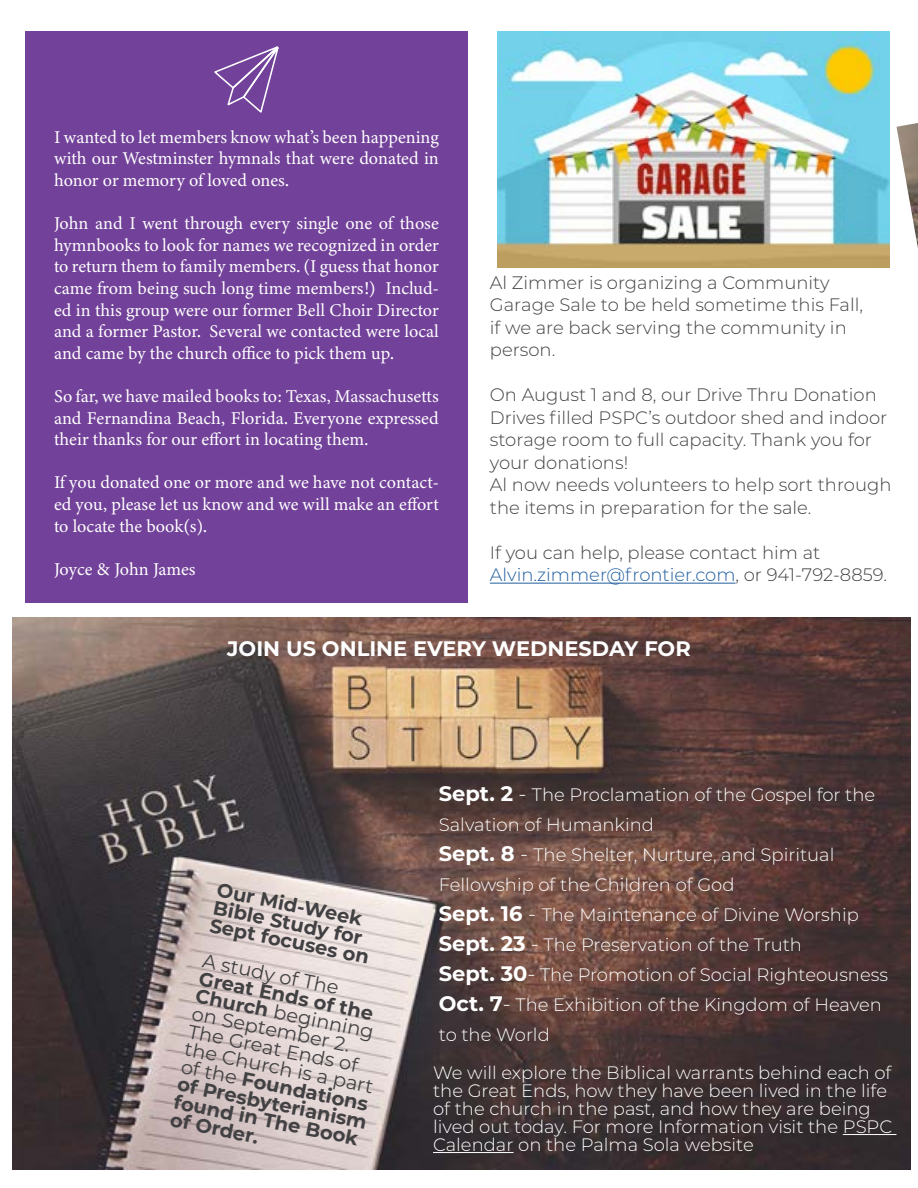
<style>
.page{position:relative;width:918px;height:1188px;background:#fff}
.page>*{position:absolute;margin:0;border:0;box-sizing:border-box;transform-origin:0 0}
.t1{font:700 21px "Montserrat";color:#fff}
.t2{font:700 19.5px/18px "Montserrat";color:#414042}
.t3{font:19.5px "Montserrat";color:#414042}
.t4{font:18px/21.6px "Minion Variable Concept";color:#fff;text-align:justify}
.t5{font:300 18px/30px "Montserrat";color:#fff}
.t6{font:300 18px/22.5px "Montserrat";color:#414042}
.s1{color:#215e9e}
.s2{font-weight:400}
.s3{font-weight:700;font-size:21px}
.s4{font-size:21px}
</style>
<div class="page">
<svg style="left:121px;top:31px;width:752px;height:1px"></svg>
<div style="left:25px;top:32px;width:443px;height:571px;background:#724199"></div>
<svg style="left:214px;top:46px;width:65px;height:67px"></svg>
<img style="left:897px;top:123px;width:21px;height:125px">
<img style="left:13px;top:618px;width:898px;height:551px">
<hr style="left:843px;top:1134px;width:54px;height:1px;background:#fff">
<hr style="left:433px;top:1152px;width:81px;height:1px;background:#fff">
<img style="left:497px;top:32px;width:393px;height:235px">
<hr style="left:490px;top:583px;width:246px;height:1px;background:#215e9e">
<p class="t4" style="left:54px;top:126px;width:386px">I wanted to let members know what’s been happening with our Westminster hymnals that were donated in honor or memory of loved ones.</p>
<p class="t4" style="left:54px;top:212px;width:386px">John and I went through every single one of those hymnbooks to look for names we recognized in order to return them to family members. (I guess that honor came from being such long time members!) Includ&shy;ed in this group were our former Bell Choir Director and a former Pastor. Several we contacted were local and came by the church office to pick them up.</p>
<p class="t4" style="left:54px;top:385px;width:386px">So far, we have mailed books to: Texas, Massachusetts and Fernandina Beach, Florida. Everyone expressed their thanks for our effort in locating them.</p>
<p class="t4" style="left:54px;top:472px;width:386px">If you donated one or more and we have not contact&shy;ed you, please let us know and we will make an effort to locate the book(s).</p>
<p class="t4" style="left:54px;top:558px;width:143px">Joyce &amp; John James</p>
<p class="t6" style="left:490px;top:271px;width:375px">Al Zimmer is organizing a Community<br>Garage Sale to be held sometime this Fall, if we are back serving the community in person.</p>
<p class="t6" style="left:490px;top:383px;width:403px">On August 1 and 8, our Drive Thru Donation Drives filled PSPC’s outdoor shed and indoor storage room to full capacity. Thank you for your donations!<br>Al now needs volunteers to help sort through the items in preparation for the sale.</p>
<p class="t6" style="left:490px;top:541px;width:399px">If you can help, please contact him at<br><span class="s1">Alvin.zimmer@frontier.com</span>, or 941-792-8859.</p>
<p class="t1" style="left:227px;top:633px;width:465px">JOIN US ONLINE EVERY WEDNESDAY FOR</p>
<p class="t2" style="left:220px;top:879px;width:164px;rotate:12deg">Our Mid-Week<br>Bible Study for<br>Sept focuses on</p>
<p class="t3" style="left:206px;top:947px;width:140px;rotate:12deg">A study of The</p>
<p class="t2" style="left:202px;top:967px;width:195px;rotate:12deg">Great Ends of the<br>Church <span class="s2">beginning on September 2.<br>The Great Ends of the Church is a part of the</span> Foundations of Presbyterianism found in The Book of Order.</p>
<p class="t5" style="left:439px;top:779px;width:451px"><span class="s3">Sept. 2</span> <span class="s4">-</span> The Proclamation of the Gospel for the Salvation of Humankind<br><span class="s3">Sept. 8</span> <span class="s4">-</span> The Shelter, Nurture, and Spiritual Fellowship of the Children of God<br><span class="s3">Sept. 16</span> <span class="s4">-</span> The Maintenance of Divine Worship <span class="s3">Sept. 23</span> <span class="s4">-</span> The Preservation of the Truth<br><span class="s3">Sept. 30</span><span class="s4">-</span> The Promotion of Social Righteousness <span class="s3">Oct. 7</span><span class="s4">-</span> The Exhibition of the Kingdom of Heaven to the World</p>
<p class="t5" style="left:433px;top:1063px;width:461px;line-height:18px">We will explore the Biblical warrants behind each of the Great Ends, how they have been lived in the life of the church in the past, and how they are being lived out today. For more Information visit the PSPC Calendar on the Palma Sola website</p>
</div>
